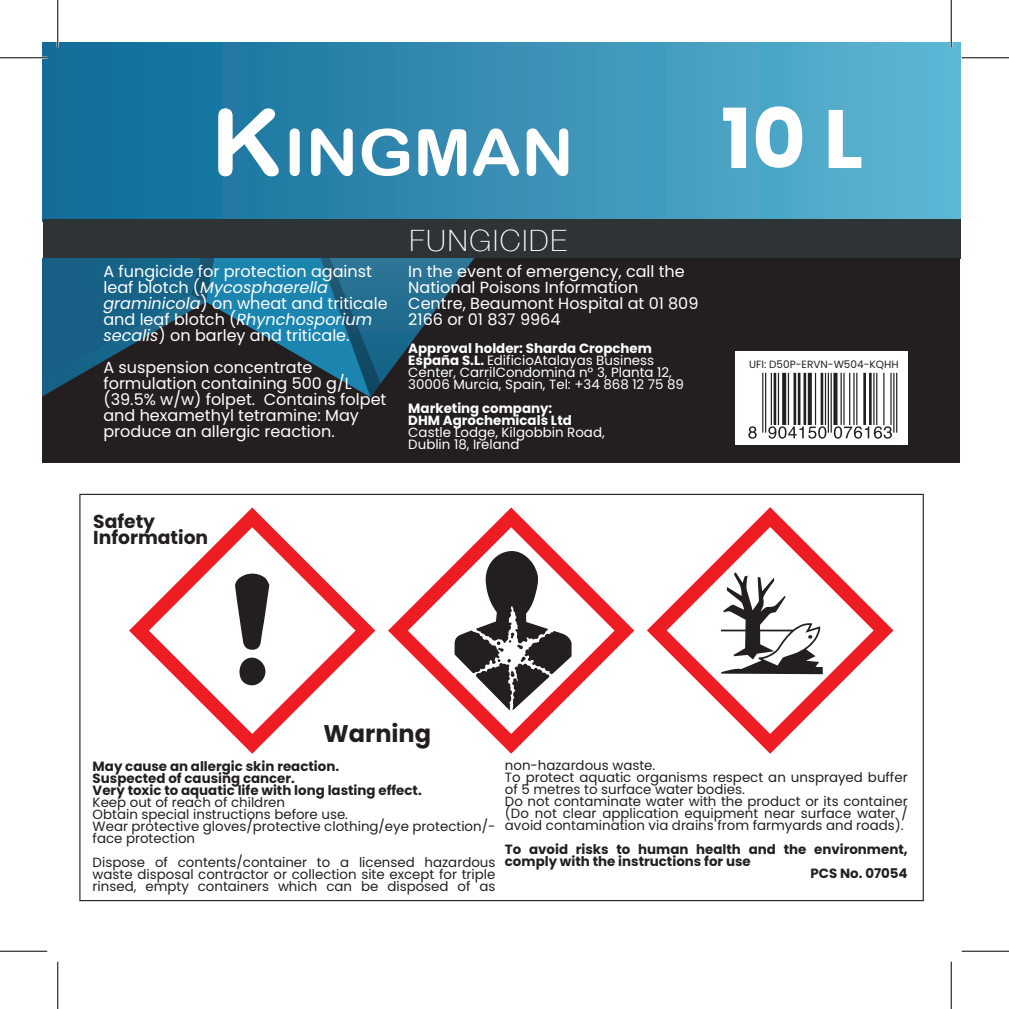
<style>
.page{position:relative;width:1009px;height:1009px;background:#fff}
.page>*{position:absolute;margin:0;border:0;box-sizing:border-box;transform-origin:0 0}
.t1{font:700 82.77px "Poppins";color:#fff}
.t2{font:64.23px "Arial Rounded MT Bold";color:#fff;scale:1.08 1}
.t3{font:100 29.4px "Helvetica Neue";letter-spacing:.06em;color:#fff}
.t4{font:700 23.97px "Poppins";color:#231f20}
.t5{font:700 18.72px/16.1px "Poppins";color:#231f20}
.t6{font:16.1px/16.1px "Poppins";color:#fff}
.t7{font:13.3px/12.1px "Poppins";color:#231f20}
.t8{font:700 13.3px/12.1px "Poppins";color:#231f20}
.t9{font:13.3px/12.1px "Poppins";color:#fff}
.t10{font:700 13.3px/12.1px "Poppins";color:#fff}
.t11{font:10.5px "Poppins";color:#231f20}
.s1{font-size:91.88px}
.s2{font-style:italic}
.s3{font-weight:700}
</style>
<div class="page">
<svg style="left:647px;top:507px;width:246px;height:246px"></svg>
<svg style="left:666px;top:527px;width:207px;height:207px"></svg>
<svg style="left:721px;top:572px;width:101px;height:102px"></svg>
<svg style="left:129px;top:507px;width:246px;height:246px"></svg>
<svg style="left:149px;top:527px;width:206px;height:207px"></svg>
<svg style="left:235px;top:572px;width:34px;height:77px"></svg>
<div style="left:239px;top:657px;width:26px;height:28px;background:#231f20;border-radius:50%"></div>
<svg style="left:388px;top:507px;width:246px;height:246px"></svg>
<svg style="left:408px;top:527px;width:206px;height:207px"></svg>
<svg style="left:454px;top:549px;width:117px;height:161px"></svg>
<div style="left:43px;top:43px;width:917px;height:179px;background:linear-gradient(to right,#0e6996,#5fb6d3)"></div>
<div style="left:43px;top:219px;width:917px;height:39px;background:#2e3335"></div>
<div style="left:43px;top:258px;width:917px;height:204px;background:#231f20"></div>
<svg style="left:43px;top:258px;width:431px;height:123px"></svg>
<svg style="left:191px;top:258px;width:189px;height:139px"></svg>
<div style="left:735px;top:351px;width:172px;height:93px;background:#fff"></div>
<hr style="left:896px;top:373px;width:1px;height:59px;background:#231f20">
<hr style="left:893px;top:373px;width:1px;height:59px;background:#231f20">
<hr style="left:890px;top:373px;width:1px;height:52px;background:#231f20">
<hr style="left:883px;top:373px;width:1px;height:52px;background:#231f20">
<hr style="left:876px;top:373px;width:1px;height:52px;background:#231f20">
<hr style="left:873px;top:373px;width:1px;height:52px;background:#231f20">
<hr style="left:869px;top:373px;width:2px;height:52px;background:#231f20">
<hr style="left:863px;top:373px;width:2px;height:52px;background:#231f20">
<hr style="left:856px;top:373px;width:1px;height:52px;background:#231f20">
<hr style="left:853px;top:373px;width:1px;height:52px;background:#231f20">
<hr style="left:849px;top:373px;width:1px;height:52px;background:#231f20">
<hr style="left:843px;top:373px;width:1px;height:52px;background:#231f20">
<hr style="left:840px;top:373px;width:1px;height:52px;background:#231f20">
<svg style="left:833px;top:373px;width:4px;height:52px"></svg>
<hr style="left:830px;top:373px;width:1px;height:59px;background:#231f20">
<hr style="left:827px;top:373px;width:1px;height:59px;background:#231f20">
<hr style="left:824px;top:373px;width:2px;height:52px;background:#231f20">
<hr style="left:820px;top:373px;width:3px;height:52px;background:#231f20">
<hr style="left:814px;top:373px;width:2px;height:52px;background:#231f20">
<svg style="left:807px;top:373px;width:4px;height:52px"></svg>
<hr style="left:803px;top:373px;width:3px;height:52px;background:#231f20">
<hr style="left:797px;top:373px;width:3px;height:52px;background:#231f20">
<hr style="left:793px;top:373px;width:3px;height:52px;background:#231f20">
<hr style="left:787px;top:373px;width:2px;height:52px;background:#231f20">
<svg style="left:782px;top:373px;width:4px;height:52px"></svg>
<hr style="left:777px;top:373px;width:2px;height:52px;background:#231f20">
<hr style="left:773px;top:373px;width:3px;height:52px;background:#231f20">
<hr style="left:770px;top:373px;width:2px;height:52px;background:#231f20">
<hr style="left:765px;top:373px;width:1px;height:59px;background:#231f20">
<hr style="left:762px;top:373px;width:1px;height:59px;background:#231f20">
<svg style="left:748px;top:426px;width:8px;height:12px"></svg>
<svg style="left:768px;top:426px;width:58px;height:12px"></svg>
<svg style="left:833px;top:426px;width:58px;height:12px"></svg>
<hr style="left:0;top:57px;width:47px;height:2px;background:#fff">
<hr style="left:57px;top:0;width:2px;height:47px;background:#fff">
<hr style="left:950px;top:0;width:2px;height:47px;background:#fff">
<hr style="left:0;top:57px;width:47px;height:1px;background:#000">
<hr style="left:961px;top:57px;width:47px;height:1px;background:#000">
<hr style="left:0;top:950px;width:47px;height:1px;background:#000">
<hr style="left:961px;top:950px;width:47px;height:1px;background:#000">
<hr style="left:57px;top:0;width:1px;height:47px;background:#000">
<hr style="left:57px;top:961px;width:1px;height:47px;background:#000">
<hr style="left:950px;top:0;width:1px;height:47px;background:#000">
<hr style="left:950px;top:961px;width:1px;height:47px;background:#000">
<h2 class="t2" style="left:210px;top:114px;width:338px"><span class="s1">K</span>INGMAN</h2>
<p class="t6" style="left:103px;top:263px;width:286px">A fungicide for protection against leaf blotch (<span class="s2">Mycosphaerella graminicola</span>) on wheat and triticale and leaf blotch (<span class="s2">Rhynchosporium secalis</span>) on barley and triticale.</p>
<p class="t6" style="left:103px;top:359px;width:284px">A suspension concentrate formulation containing 500 g/L (39.5% w/w) folpet. Contains folpet and hexamethyl tetramine: May produce an allergic reaction.</p>
<h3 class="t3" style="left:409px;top:218px;width:159px">FUNGICIDE</h3>
<p class="t6" style="left:408px;top:263px;width:292px">In the event of emergency, call the<br>National Poisons Information<br>Centre, Beaumont Hospital at 01 809<br>2166 or 01 837 9964</p>
<p class="t9" style="left:408px;top:342px;width:277px"><span class="s3">Approval holder: Sharda Cropchem España S.L.</span> EdificioAtalayas Business Center, CarrilCondomina nº 3, Planta 12, 30006 Murcia, Spain, Tel: +34 868 12 75 89</p>
<p class="t10" style="left:408px;top:402px;width:165px">Marketing company:<br>DHM Agrochemicals Ltd</p>
<p class="t9" style="left:408px;top:426px;width:198px">Castle Lodge, Kilgobbin Road,<br>Dublin 18, Ireland</p>
<h3 class="t5" style="left:93px;top:513px;width:116px">Safety<br>Information</h3>
<h1 class="t1" style="left:721px;top:91px;width:144px">10 L</h1>
<p class="t11" style="left:749px;top:358px;width:151px">UFI: D50P-ERVN-W504-KQHH</p>
<h3 class="t4" style="left:323px;top:719px;width:109px">Warning</h3>
<p class="t8" style="left:93px;top:760px;width:331px">May cause an allergic skin reaction.<br>Suspected of causing cancer.<br>Very toxic to aquatic life with long lasting effect.</p>
<p class="t7" style="left:93px;top:796px;width:404px">Keep out of reach of children<br>Obtain special instructions before use.<br>Wear protective gloves/protective clothing/eye protection/- face protection</p>
<p class="t7" style="left:93px;top:856px;width:404px;text-align:justify">Dispose of contents/container to a licensed hazardous waste disposal contractor or collection site except for triple rinsed, empty containers which can be disposed of as</p>
<p class="t7" style="left:505px;top:759px;width:404px">non-hazardous waste.<br>To protect aquatic organisms respect an unsprayed buffer of 5 metres to surface water bodies.<br>Do not contaminate water with the product or its container (Do not clear application equipment near surface water / avoid contamination via drains from farmyards and roads).</p>
<p class="t8" style="left:505px;top:843px;width:404px">To avoid risks to human health and the environment,</p>
<p class="t8" style="left:505px;top:855px;width:247px">comply with the instructions for use</p>
<p class="t8" style="left:810px;top:867px;width:99px">PCS No. 07054</p>
</div>
